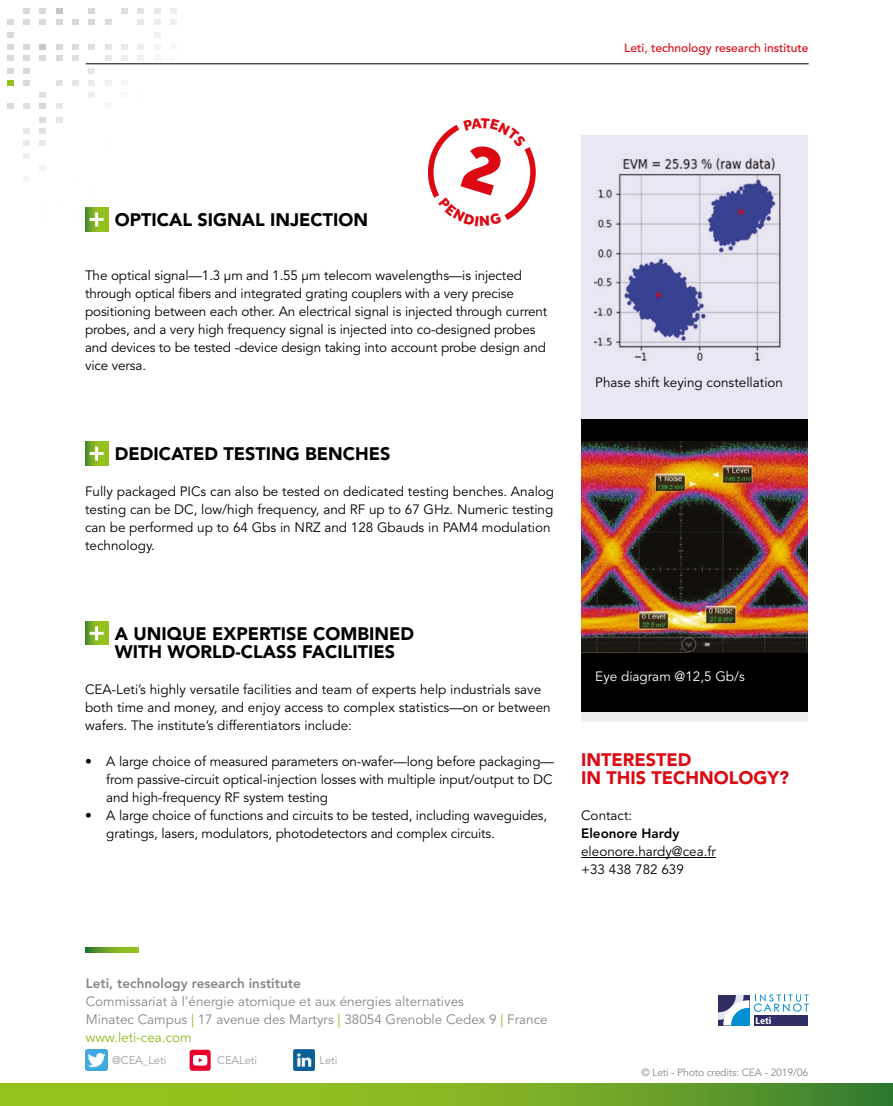
<style>
.page{position:relative;width:893px;height:1106px;background:#fff}
.page>*{position:absolute;margin:0;border:0;box-sizing:border-box;transform-origin:0 0}
.t1{font:900 18px/18px "Avenir LT Std";color:#000}
.t2{font:900 18px/18px "Avenir LT Std";color:#dc0812}
.t3{font:13.5px/18px "Avenir LT Std";letter-spacing:-.01em;color:#000}
.t4{font:13.5px/18px "Avenir LT Std";color:#878787}
.t5{font:800 13.5px "Avenir LT Std";color:#878787}
.t6{font:13.5px "Avenir LT Std";color:#fff}
.t7{font:800 13.5px "Avenir LT Std";color:#000}
.t8{font:500 12px "Avenir LT Std";color:#dc0812}
.t9{font:11.1px "Avenir LT Std";color:#9d9d9c}
.t10{font:10.5px "Avenir LT Std";letter-spacing:-.02em;color:#878787}
.t11{font:900 condensed 9.3px "Frutiger LT Std";color:#fff}
.s1{color:#90ba1e}
</style>
<div class="page">
<div style="left:121px;top:80px;width:7px;height:6px;background:#f5f5f5"></div>
<div style="left:105px;top:80px;width:7px;height:6px;background:#f0f0f0"></div>
<div style="left:88px;top:92px;width:7px;height:6px;background:#efefef"></div>
<div style="left:72px;top:80px;width:7px;height:6px;background:#e7e7e7"></div>
<svg style="left:56px;top:80px;width:6px;height:6px"></svg>
<div style="left:23px;top:103px;width:7px;height:6px;background:#dfdfdf"></div>
<svg style="left:8px;top:103px;width:6px;height:6px"></svg>
<svg style="left:154px;top:44px;width:6px;height:6px"></svg>
<div style="left:137px;top:55px;width:7px;height:6px;background:#f2f2f2"></div>
<div style="left:88px;top:80px;width:7px;height:6px;background:#ebebeb"></div>
<div style="left:23px;top:80px;width:7px;height:6px;background:#d9d9d9"></div>
<svg style="left:8px;top:80px;width:6px;height:6px"></svg>
<svg style="left:154px;top:32px;width:6px;height:6px"></svg>
<div style="left:121px;top:55px;width:7px;height:6px;background:#ededed"></div>
<div style="left:105px;top:55px;width:7px;height:6px;background:#e8e8e8"></div>
<div style="left:88px;top:68px;width:7px;height:6px;background:#e8e8e8"></div>
<div style="left:72px;top:55px;width:7px;height:6px;background:#d9d9d9"></div>
<div style="left:23px;top:68px;width:7px;height:6px;background:#d9d9d9"></div>
<svg style="left:8px;top:68px;width:6px;height:6px"></svg>
<div style="left:137px;top:44px;width:7px;height:6px;background:#eee"></div>
<div style="left:121px;top:44px;width:7px;height:6px;background:#eaeaea"></div>
<div style="left:105px;top:44px;width:7px;height:6px;background:#e5e5e5"></div>
<div style="left:88px;top:44px;width:7px;height:6px;background:#e0e0e0"></div>
<div style="left:72px;top:44px;width:7px;height:6px;background:#d9d9d9"></div>
<svg style="left:56px;top:44px;width:6px;height:17px"></svg>
<svg style="left:40px;top:44px;width:6px;height:17px"></svg>
<div style="left:23px;top:55px;width:7px;height:6px;background:#d9d9d9"></div>
<svg style="left:171px;top:8px;width:6px;height:17px"></svg>
<svg style="left:154px;top:8px;width:6px;height:17px"></svg>
<div style="left:137px;top:19px;width:7px;height:6px;background:#e7e7e7"></div>
<div style="left:105px;top:19px;width:7px;height:6px;background:#d9d9d9"></div>
<div style="left:88px;top:19px;width:7px;height:6px;background:#d9d9d9"></div>
<div style="left:72px;top:19px;width:7px;height:6px;background:#d9d9d9"></div>
<div style="left:23px;top:44px;width:7px;height:6px;background:#d9d9d9"></div>
<svg style="left:8px;top:44px;width:6px;height:17px"></svg>
<svg style="left:56px;top:117px;width:6px;height:6px"></svg>
<div style="left:137px;top:8px;width:7px;height:6px;background:#e3e3e3"></div>
<div style="left:121px;top:8px;width:7px;height:6px;background:#d9d9d9"></div>
<div style="left:88px;top:8px;width:7px;height:6px;background:#d9d9d9"></div>
<svg style="left:56px;top:8px;width:6px;height:17px"></svg>
<svg style="left:40px;top:8px;width:6px;height:17px"></svg>
<svg style="left:8px;top:32px;width:6px;height:6px"></svg>
<div style="left:121px;top:92px;width:7px;height:6px;background:#f9f9f9"></div>
<div style="left:23px;top:19px;width:7px;height:6px;background:#d9d9d9"></div>
<svg style="left:8px;top:19px;width:6px;height:6px"></svg>
<div style="left:23px;top:8px;width:7px;height:6px;background:#d9d9d9"></div>
<div style="left:23px;top:176px;width:7px;height:6px;background:#f6f6f6"></div>
<div style="left:23px;top:153px;width:7px;height:6px;background:#efefef"></div>
<svg style="left:40px;top:165px;width:6px;height:6px"></svg>
<svg style="left:40px;top:140px;width:6px;height:6px"></svg>
<div style="left:23px;top:140px;width:7px;height:6px;background:#ebebeb"></div>
<div style="left:23px;top:128px;width:7px;height:6px;background:#e7e7e7"></div>
<svg style="left:40px;top:117px;width:6px;height:17px"></svg>
<div style="left:105px;top:103px;width:7px;height:6px;background:#f7f7f7"></div>
<svg style="left:56px;top:103px;width:6px;height:6px"></svg>
<svg style="left:40px;top:92px;width:6px;height:17px"></svg>
<hr style="left:86px;top:64px;width:723px;height:1px;background:#000">
<svg style="left:86px;top:947px;width:53px;height:5px"></svg>
<svg style="left:0;top:1083px;width:893px;height:23px"></svg>
<svg style="left:718px;top:994px;width:91px;height:31px"></svg>
<img style="left:293px;top:1049px;width:21px;height:21px">
<img style="left:86px;top:1049px;width:21px;height:21px">
<div style="left:190px;top:1049px;width:21px;height:21px;background:#e8002a;border-radius:3px"></div>
<svg style="left:193px;top:1055px;width:14px;height:10px"></svg>
<div style="left:581px;top:419px;width:227px;height:293px;background:#000"></div>
<div style="left:581px;top:136px;width:227px;height:283px;background:#e9e7f4"></div>
<svg style="left:85px;top:621px;width:23px;height:24px"></svg>
<svg style="left:90px;top:626px;width:14px;height:14px"></svg>
<svg style="left:85px;top:208px;width:23px;height:23px"></svg>
<svg style="left:90px;top:212px;width:14px;height:14px"></svg>
<svg style="left:85px;top:442px;width:23px;height:23px"></svg>
<svg style="left:90px;top:446px;width:14px;height:14px"></svg>
<hr style="left:581px;top:857px;width:135px;height:1px;background:#000">
<div style="left:581px;top:712px;width:227px;height:9px;background:#ededed"></div>
<img style="left:581px;top:442px;width:227px;height:210px">
<img style="left:594px;top:158px;width:187px;height:203px">
<svg style="left:428px;top:124px;width:108px;height:96px"></svg>
<p class="t8" style="left:624px;top:41px;width:186px">Leti, technology research institute</p>
<h1 class="t1" style="left:115px;top:210px;width:255px">OPTICAL SIGNAL INJECTION</h1>
<p class="t3" style="left:85px;top:266px;width:464px">The optical signal—1.3 µm and 1.55 µm telecom wavelengths—is injected through optical fibers and integrated grating couplers with a very precise positioning between each other. An electrical signal is injected through current probes, and a very high frequency signal is injected into co-designed probes and devices to be tested -device design taking into account probe design and vice versa.</p>
<h1 class="t1" style="left:115px;top:444px;width:277px">DEDICATED TESTING BENCHES</h1>
<p class="t3" style="left:85px;top:482px;width:471px">Fully packaged PICs can also be tested on dedicated testing benches. Analog testing can be DC, low/high frequency, and RF up to 67 GHz. Numeric testing can be performed up to 64 Gbs in NRZ and 128 Gbauds in PAM4 modulation technology.</p>
<p class="t3" style="left:595px;top:374px;width:189px">Phase shift keying constellation</p>
<h1 class="t1" style="left:115px;top:624px;width:301px">A UNIQUE EXPERTISE COMBINED<br>WITH WORLD-CLASS FACILITIES</h1>
<p class="t3" style="left:85px;top:681px;width:467px">CEA-Leti’s highly versatile facilities and team of experts help industrials save both time and money, and enjoy access to complex statistics—on or between wafers. The institute’s differentiators include:</p>
<p class="t3" style="left:106px;top:753px;width:449px;text-align:justify;text-indent:-21px">• A large choice of measured parameters on-wafer—long before packaging— from passive-circuit optical-injection losses with multiple input/output to DC and high-frequency RF system testing</p>
<p class="t3" style="left:106px;top:806px;width:442px;text-indent:-21px">• A large choice of functions and circuits to be tested, including waveguides, gratings, lasers, modulators, photodetectors and complex circuits.</p>
<p class="t6" style="left:595px;top:669px;width:151px">Eye diagram @12,5 Gb/s</p>
<h1 class="t2" style="left:581px;top:750px;width:209px">INTERESTED<br>IN THIS TECHNOLOGY?</h1>
<p class="t3" style="left:581px;top:807px;width:53px">Contact:</p>
<p class="t7" style="left:581px;top:825px;width:100px">Eleonore Hardy</p>
<p class="t3" style="left:581px;top:843px;width:136px">eleonore.hardy@cea.fr +33 438 782 639</p>
<p class="t5" style="left:86px;top:975px;width:217px">Leti, technology research institute</p>
<p class="t4" style="left:86px;top:992px;width:463px">Commissariat à l’énergie atomique et aux énergies alternatives<br>Minatec Campus <span class="s1">|</span> 17 avenue des Martyrs <span class="s1">|</span> 38054 Grenoble Cedex 9 <span class="s1">|</span> France <span class="s1">www.leti-cea.com</span></p>
<p class="t9" style="left:112px;top:1054px;width:56px">@CEA_Leti</p>
<p class="t9" style="left:217px;top:1054px;width:41px">CEALeti</p>
<p class="t9" style="left:319px;top:1054px;width:19px">Leti</p>
<p class="t11" style="left:755px;top:1014px;width:17px">Leti</p>
<p class="t10" style="left:641px;top:1066px;width:168px">© Leti - Photo credits: CEA - 2019/06</p>
</div>
